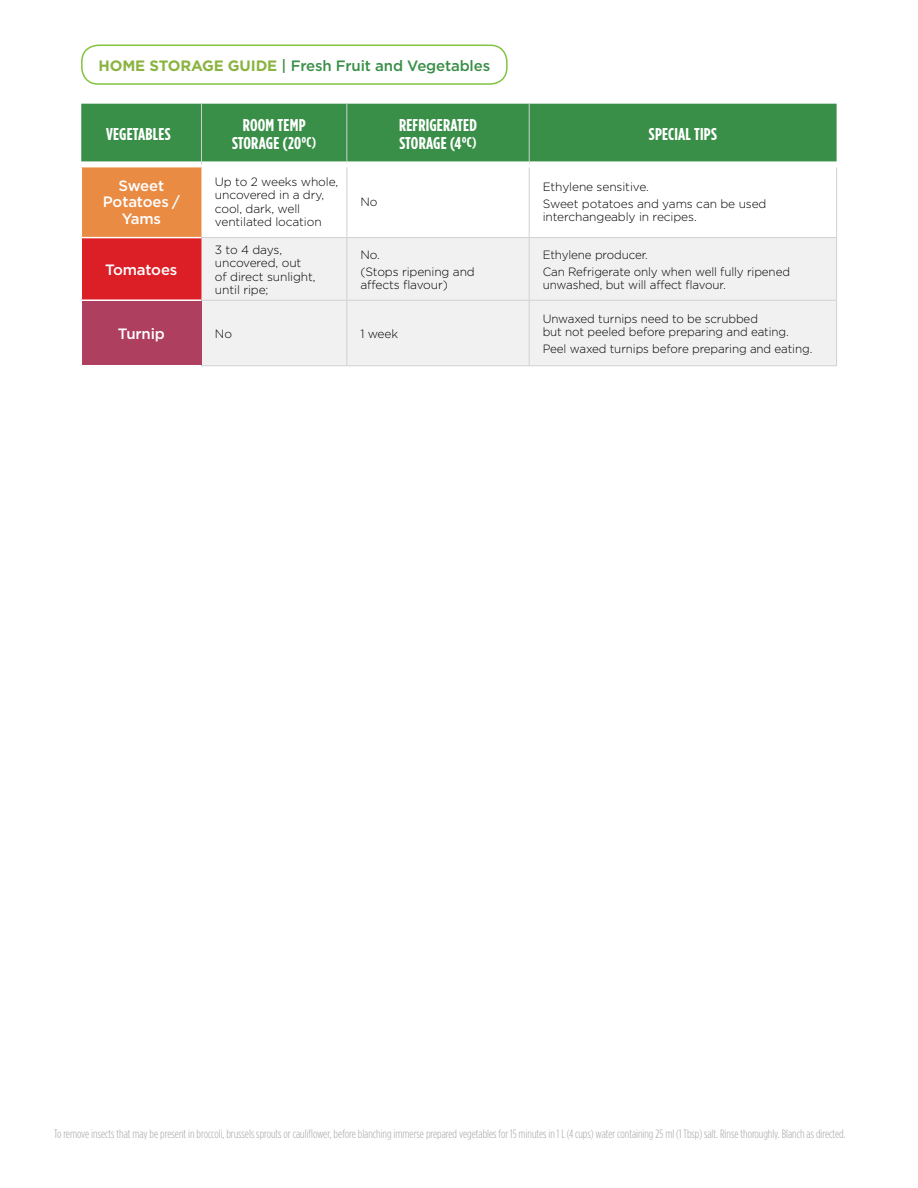
<style>
.page{position:relative;width:918px;height:1188px;background:#fff}
.page>*{position:absolute;margin:0;border:0;box-sizing:border-box;transform-origin:0 0}
.t1{font:700 condensed 17.1px/18px "Gotham HTF";letter-spacing:.01em;color:#fff;text-align:center;scale:1.05 1}
.t2{font:500 15px "Gotham HTF";letter-spacing:-.01em;color:#398f47}
.t3{font:500 15px/16.5px "Gotham HTF";letter-spacing:-.01em;color:#fff;text-align:center}
.t4{font:300 12px/13.5px "Gotham HTF";letter-spacing:-.01em;color:#000}
.t5{font:300 condensed 12px "Gotham HTF";color:#9fa1a4}
.s1{font-weight:700;color:#8ab43f}
.s2{font-size:14.25px}
</style>
<div class="page">
<div style="left:81px;top:104px;width:756px;height:57px;background:#398f47"></div>
<div style="left:81px;top:164px;width:120px;height:74px;background:#ea8b44"></div>
<svg style="left:201px;top:167px;width:328px;height:70px"></svg>
<div style="left:81px;top:238px;width:120px;height:62px;background:#dc1f26"></div>
<div style="left:201px;top:238px;width:635px;height:127px;background:#f1f1f2"></div>
<div style="left:81px;top:300px;width:120px;height:66px;background:#af3f5f"></div>
<hr style="left:529px;top:104px;width:1px;height:57px;background:#cfd1d2">
<hr style="left:201px;top:104px;width:1px;height:57px;background:#cfd1d2">
<hr style="left:346px;top:104px;width:1px;height:57px;background:#cfd1d2">
<div style="left:81px;top:161px;width:120px;height:6px;background:#fff"></div>
<hr style="left:81px;top:167px;width:1px;height:70px;background:#fff">
<hr style="left:81px;top:237px;width:120px;height:1px;background:#fff">
<hr style="left:81px;top:238px;width:1px;height:61px;background:#fff">
<hr style="left:81px;top:299px;width:120px;height:2px;background:#fff">
<hr style="left:81px;top:301px;width:1px;height:64px;background:#fff">
<hr style="left:81px;top:365px;width:120px;height:1px;background:#fff">
<hr style="left:346px;top:167px;width:1px;height:70px;background:#cfd1d2">
<hr style="left:529px;top:167px;width:1px;height:70px;background:#cfd1d2">
<hr style="left:836px;top:167px;width:1px;height:70px;background:#cfd1d2">
<hr style="left:201px;top:237px;width:146px;height:1px;background:#cfd1d2">
<hr style="left:347px;top:237px;width:182px;height:1px;background:#cfd1d2">
<hr style="left:346px;top:238px;width:1px;height:62px;background:#cfd1d2">
<hr style="left:529px;top:237px;width:308px;height:1px;background:#cfd1d2">
<hr style="left:529px;top:238px;width:1px;height:62px;background:#cfd1d2">
<hr style="left:836px;top:238px;width:1px;height:62px;background:#cfd1d2">
<hr style="left:201px;top:300px;width:146px;height:1px;background:#cfd1d2">
<hr style="left:347px;top:300px;width:182px;height:1px;background:#cfd1d2">
<hr style="left:346px;top:301px;width:1px;height:64px;background:#cfd1d2">
<hr style="left:529px;top:300px;width:308px;height:1px;background:#cfd1d2">
<hr style="left:529px;top:301px;width:1px;height:64px;background:#cfd1d2">
<hr style="left:836px;top:301px;width:1px;height:64px;background:#cfd1d2">
<hr style="left:201px;top:365px;width:146px;height:1px;background:#cfd1d2">
<hr style="left:347px;top:365px;width:182px;height:1px;background:#cfd1d2">
<hr style="left:529px;top:365px;width:308px;height:1px;background:#cfd1d2">
<div style="left:81px;top:45px;width:427px;height:40px;border:2px solid #82c341;border-radius:17px"></div>
<p class="t2" style="left:98px;top:57px;width:393px"><span class="s1">HOME STORAGE GUIDE</span> | Fresh Fruit and Vegetables</p>
<h1 class="t1" style="left:106px;top:125px;width:63px">VEGETABLES</h1>
<h1 class="t1" style="left:232px;top:116px;width:82px">ROOM TEMP<br>STORAGE (20°<span class="s2">C)</span></h1>
<h1 class="t1" style="left:399px;top:116px;width:76px;text-align:left">REFRIGERATED<br>STORAGE (4°<span class="s2">C)</span></h1>
<h1 class="t1" style="left:649px;top:125px;width:66px">SPECIAL TIPS</h1>
<p class="t3" style="left:103px;top:177px;width:79px">Sweet<br>Potatoes /<br>Yams</p>
<p class="t4" style="left:215px;top:175px;width:125px">Up to 2 weeks whole, uncovered in a dry, cool, dark, well ventilated location</p>
<p class="t4" style="left:543px;top:178px;width:225px;line-height:16.8px">Ethylene sensitive.<br>Sweet potatoes and yams can be used</p>
<p class="t4" style="left:543px;top:210px;width:156px">interchangeably in recipes.</p>
<p class="t4" style="left:360px;top:195px;width:19px">No</p>
<p class="t3" style="left:105px;top:261px;width:74px">Tomatoes</p>
<p class="t4" style="left:215px;top:243px;width:102px">3 to 4 days, uncovered, out of direct sunlight, until ripe;</p>
<p class="t4" style="left:360px;top:246px;width:116px;line-height:16.8px">No.<br>(Stops ripening and</p>
<p class="t4" style="left:360px;top:278px;width:89px">affects flavour)</p>
<p class="t3" style="left:118px;top:325px;width:49px">Turnip</p>
<p class="t4" style="left:215px;top:327px;width:19px">No</p>
<p class="t4" style="left:360px;top:327px;width:39px">1 week</p>
<p class="t4" style="left:543px;top:246px;width:249px;line-height:16.8px">Ethylene producer.<br>Can Refrigerate only when well fully ripened</p>
<p class="t4" style="left:543px;top:278px;width:185px">unwashed, but will affect flavour.</p>
<p class="t4" style="left:543px;top:312px;width:248px">Unwaxed turnips need to be scrubbed<br>but not peeled before preparing and eating.</p>
<p class="t4" style="left:543px;top:342px;width:271px">Peel waxed turnips before preparing and eating.</p>
<p class="t5" style="left:54px;top:1128px;width:793px">To remove insects that may be present in broccoli, brussels sprouts or cauliflower, before blanching immerse prepared vegetables for 15 minutes in 1 L (4 cups) water containing 25 ml (1 Tbsp) salt. Rinse thoroughly. Blanch as directed.</p>
</div>
